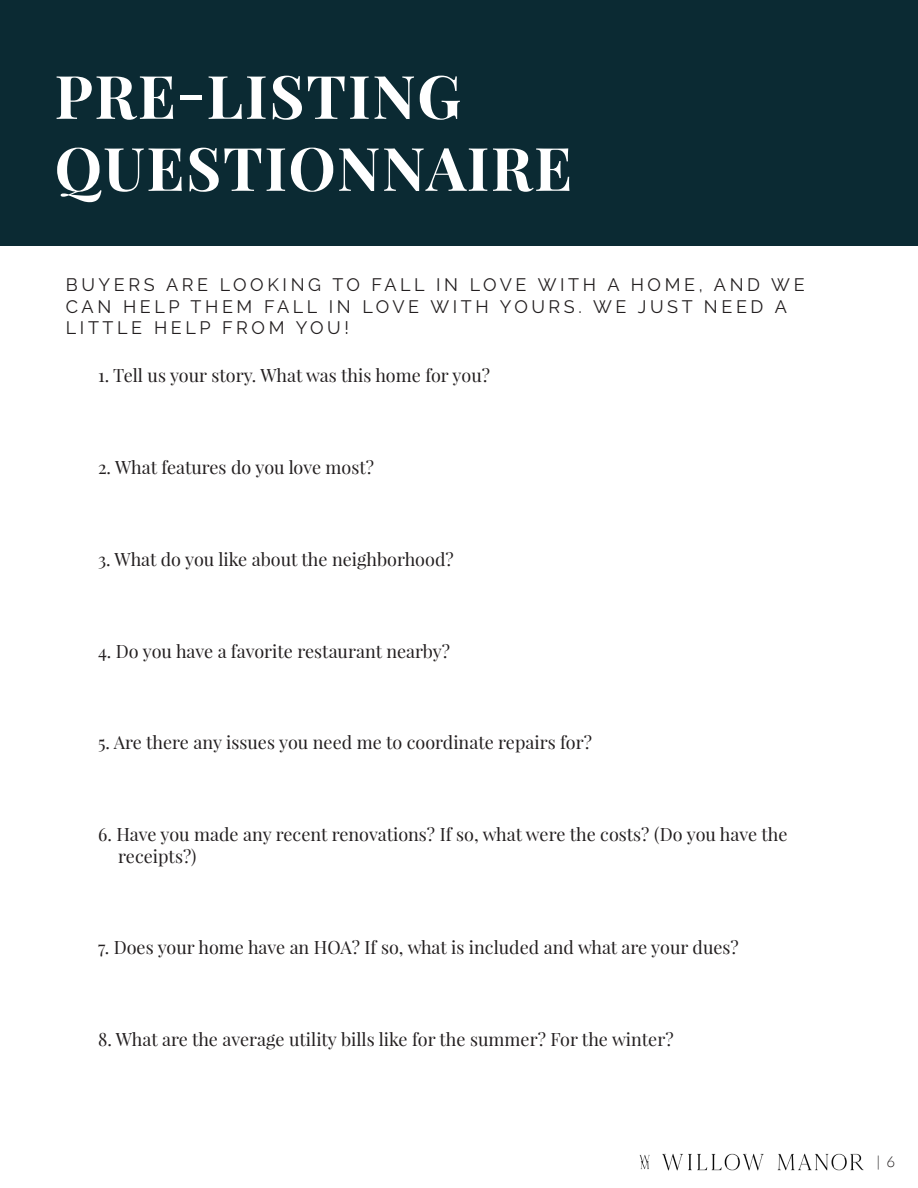
<style>
.page{position:relative;width:918px;height:1188px;background:#fff}
.page>*{position:absolute;margin:0;border:0;box-sizing:border-box;transform-origin:0 0}
.t1{font:700 60px/72px "Playfair Display";letter-spacing:.025em;color:#fff}
.t2{font:18px/21.6px "Playfair Display";color:#231f20}
.t3{font:18px/21.6px "Raleway";letter-spacing:.2em;color:#231f20}
.t4{font:300 15px "Lato";color:#231f20}
</style>
<div class="page">
<div style="left:0;top:0;width:918px;height:246px;background:#0b2a33"></div>
<img style="left:639px;top:1153px;width:225px;height:18px">
<p class="t1" style="left:55px;top:60px;width:519px">PRE-LISTING<br>QUESTIONNAIRE</p>
<p class="t3" style="left:66px;top:274px;width:740px">BUYERS ARE LOOKING TO FALL IN LOVE WITH A HOME, AND WE<br>CAN HELP THEM FALL IN LOVE WITH YOURS. WE JUST NEED A<br>LITTLE HELP FROM YOU!</p>
<p class="t2" style="left:98px;top:365px;width:394px">1. Tell us your story. What was this home for you?</p>
<p class="t2" style="left:98px;top:456px;width:278px">2. What features do you love most?</p>
<p class="t2" style="left:98px;top:548px;width:357px">3. What do you like about the neighborhood?</p>
<p class="t2" style="left:98px;top:640px;width:354px">4. Do you have a favorite restaurant nearby?</p>
<p class="t2" style="left:98px;top:732px;width:496px">5. Are there any issues you need me to coordinate repairs for?</p>
<p class="t2" style="left:118px;top:823px;width:671px;text-indent:-20px">6. Have you made any recent renovations? If so, what were the costs? (Do you have the receipts?)</p>
<p class="t2" style="left:98px;top:937px;width:642px">7. Does your home have an HOA? If so, what is included and what are your dues?</p>
<p class="t2" style="left:98px;top:1029px;width:577px">8. What are the average utility bills like for the summer? For the winter?</p>
<p class="t4" style="left:876px;top:1153px;width:20px">| 6</p>
</div>
